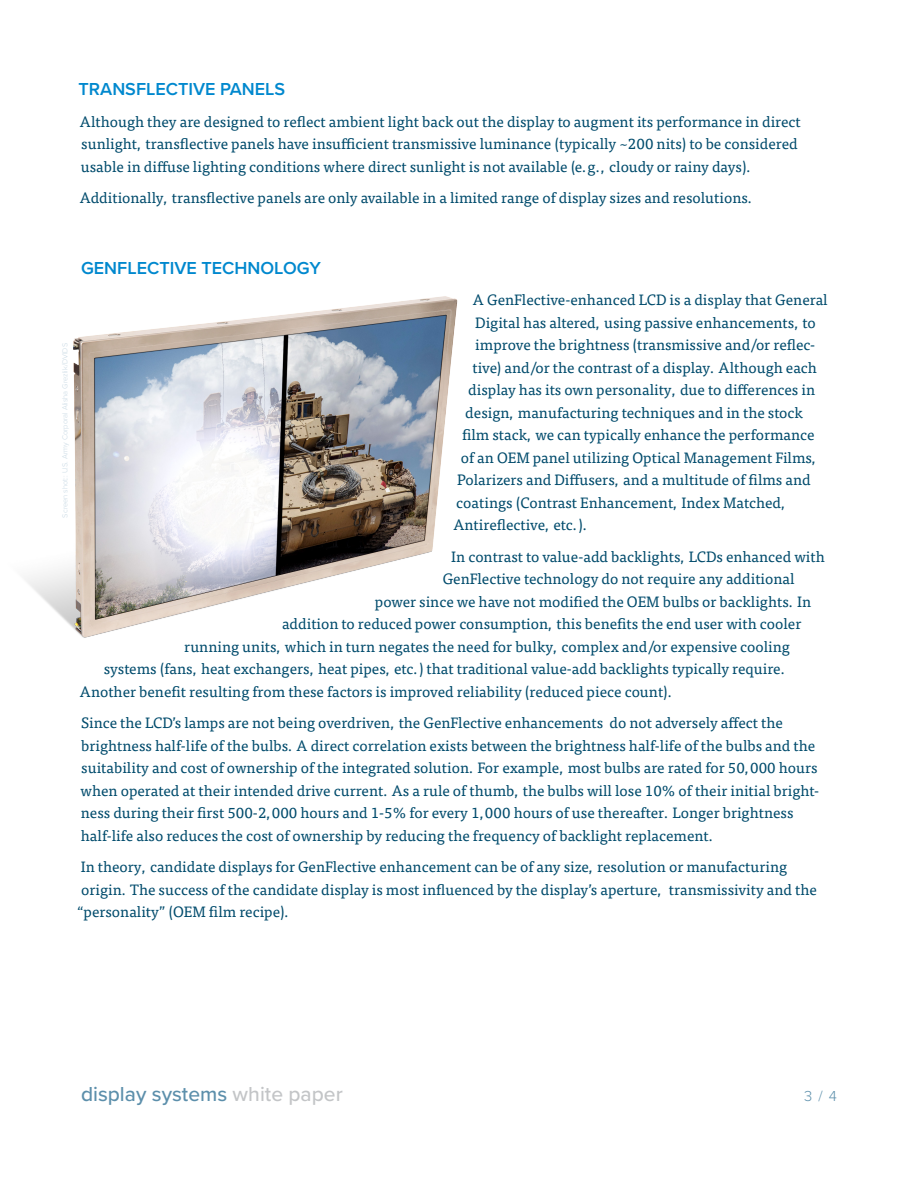
<style>
.page{position:relative;width:918px;height:1188px;background:#fff}
.page>*{position:absolute;margin:0;border:0;box-sizing:border-box;transform-origin:0 0}
.t1{font:500 21px "Proxima Nova";color:#5c8fab}
.Section_Header_-_Level_1{font:600 18px "Proxima Nova";color:#0088ce}
.Main_Body{font:15px/22.5px "Tisa OT";color:#004b6c}
.t2{font:300 15px "Proxima Nova";color:#5c8fab}
.t3{font:300 7.5px "Proxima Nova";color:#c7d8e3}
.s1{color:#c3c5c7}
</style>
<div class="page">
<img style="left:25px;top:296px;width:433px;height:342px">
<p class="Section_Header_-_Level_1" style="left:79px;top:76px;width:208px">TRANSFLECTIVE PANELS</p>
<p class="Main_Body" style="left:80px;top:110px;width:722px">Although they are designed to reflect ambient light back out the display to augment its performance in direct sunlight, transflective panels have insufficient transmissive luminance (typically ~200 nits) to be considered usable in diffuse lighting conditions where direct sunlight is not available (e.g., cloudy or rainy days).</p>
<p class="Main_Body" style="left:80px;top:187px;width:675px">Additionally, transflective panels are only available in a limited range of display sizes and resolutions.</p>
<p class="t3" style="left:59px;top:518px;width:176px;rotate:-90deg">Screen shot:: U.S. Army Corporal Alisha Grezlik/DVIDS</p>
<p class="Section_Header_-_Level_1" style="left:81px;top:254px;width:241px">GENFLECTIVE TECHNOLOGY</p>
<p class="Main_Body" style="left:473px;top:289px;width:356px">A GenFlective-enhanced LCD is a display that General</p>
<p class="Main_Body" style="left:475px;top:311px;width:342px">Digital has altered, using passive enhancements, to</p>
<p class="Main_Body" style="left:475px;top:334px;width:341px">improve the brightness (transmissive and/or reflec-</p>
<p class="Main_Body" style="left:473px;top:356px;width:346px">tive) and/or the contrast of a display. Although each</p>
<p class="Main_Body" style="left:468px;top:379px;width:348px">display has its own personality, due to differences in</p>
<p class="Main_Body" style="left:465px;top:401px;width:339px">design, manufacturing techniques and in the stock</p>
<p class="Main_Body" style="left:462px;top:424px;width:354px">film stack, we can typically enhance the performance</p>
<p class="Main_Body" style="left:461px;top:446px;width:358px">of an OEM panel utilizing Optical Management Films,</p>
<p class="Main_Body" style="left:457px;top:469px;width:355px">Polarizers and Diffusers, and a multitude of films and</p>
<p class="Main_Body" style="left:456px;top:491px;width:332px">coatings (Contrast Enhancement, Index Matched,</p>
<p class="Main_Body" style="left:453px;top:514px;width:136px">Antireflective, etc.).</p>
<p class="Main_Body" style="left:451px;top:545px;width:375px">In contrast to value-add backlights, LCDs enhanced with</p>
<p class="Main_Body" style="left:443px;top:568px;width:353px">GenFlective technology do not require any additional</p>
<p class="Main_Body" style="left:375px;top:590px;width:438px">power since we have not modified the OEM bulbs or backlights. In</p>
<p class="Main_Body" style="left:282px;top:613px;width:521px">addition to reduced power consumption, this benefits the end user with cooler</p>
<p class="Main_Body" style="left:184px;top:635px;width:607px">running units, which in turn negates the need for bulky, complex and/or expensive cooling</p>
<p class="Main_Body" style="left:104px;top:658px;width:684px">systems (fans, heat exchangers, heat pipes, etc.) that traditional value-add backlights typically require.</p>
<p class="Main_Body" style="left:80px;top:680px;width:595px">Another benefit resulting from these factors is improved reliability (reduced piece count).</p>
<p class="Main_Body" style="left:81px;top:712px;width:740px">Since the LCD’s lamps are not being overdriven, the GenFlective enhancements do not adversely affect the brightness half-life of the bulbs. A direct correlation exists between the brightness half-life of the bulbs and the suitability and cost of ownership of the integrated solution. For example, most bulbs are rated for 50,000 hours when operated at their intended drive current. As a rule of thumb, the bulbs will lose 10% of their initial bright&shy;ness during their first 500-2,000 hours and 1-5% for every 1,000 hours of use thereafter. Longer brightness half-life also reduces the cost of ownership by reducing the frequency of backlight replacement.</p>
<p class="Main_Body" style="left:77px;top:856px;width:741px">In theory, candidate displays for GenFlective enhancement can be of any size, resolution or manufacturing origin. The success of the candidate display is most influenced by the display’s aperture, transmissivity and the “personality” (OEM film recipe).</p>
<h1 class="t1" style="left:81px;top:1078px;width:263px">display systems <span class="s1">white paper</span></h1>
<p class="t2" style="left:804px;top:1085px;width:34px">3 / 4</p>
</div>
